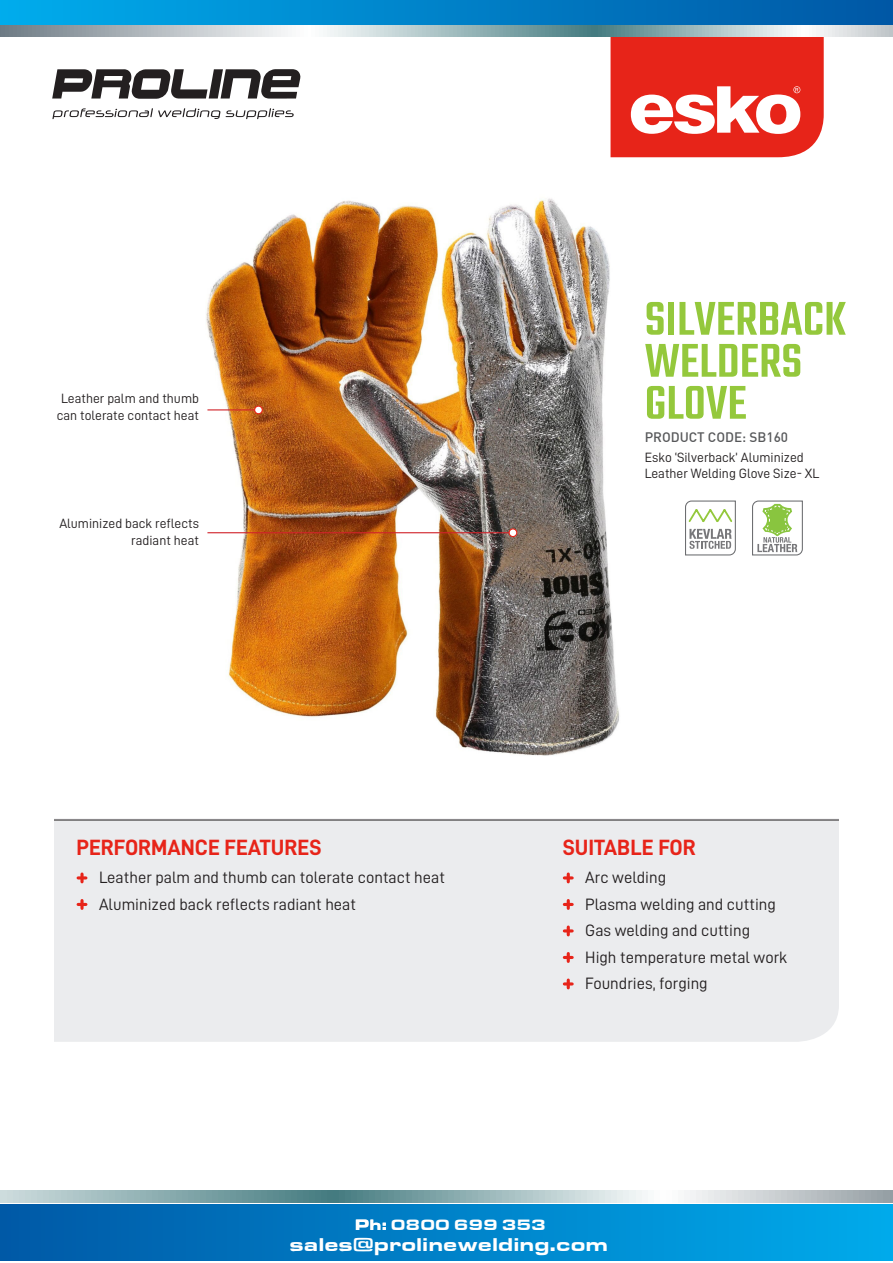
<style>
.page{position:relative;width:893px;height:1263px;background:#fff}
.page>*{position:absolute;margin:0;border:0;box-sizing:border-box;transform-origin:0 0}
.t1{font:500 51.9px/42px "Teko";color:#94c83c}
.t2{font:22.2px "D DIN Bold";color:#e72419}
.t3{font:19.05px "Eurostar Black Extended";color:#fff}
.t4{font:16.5px "D DIN";color:#231f20}
.t5{font:15.45px "Eurostar Black Extended";color:#fff}
.t6{font:13.5px/16.5px "D DIN";color:#231f20}
.t7{font:500 13.5px "DIN";color:#57585a}
</style>
<div class="page">
<img style="left:206px;top:198px;width:413px;height:558px">
<div style="left:54px;top:819px;width:785px;height:223px;background:#ebecee"></div>
<hr style="left:207px;top:532px;width:306px;height:1px;background:#d1232a">
<div style="left:509px;top:529px;width:8px;height:8px;background:#fff;border-radius:50%"></div>
<div style="left:509px;top:528px;width:8px;height:9px;border:1px solid #e72419;border-radius:50%"></div>
<hr style="left:207px;top:409px;width:51px;height:1px;background:#d1232a">
<div style="left:255px;top:406px;width:7px;height:8px;background:#fff;border-radius:50%"></div>
<div style="left:254px;top:405px;width:9px;height:9px;border:1px solid #e72419;border-radius:50%"></div>
<svg style="left:78px;top:874px;width:8px;height:8px"></svg>
<svg style="left:78px;top:900px;width:8px;height:8px"></svg>
<svg style="left:564px;top:874px;width:8px;height:8px"></svg>
<svg style="left:564px;top:900px;width:8px;height:8px"></svg>
<svg style="left:564px;top:927px;width:8px;height:8px"></svg>
<svg style="left:564px;top:953px;width:8px;height:8px"></svg>
<svg style="left:564px;top:980px;width:8px;height:8px"></svg>
<hr style="left:54px;top:820px;width:785px;height:1px;background:#231f20">
<svg style="left:752px;top:500px;width:51px;height:56px"></svg>
<svg style="left:685px;top:500px;width:51px;height:56px"></svg>
<svg style="left:611px;top:36px;width:213px;height:121px"></svg>
<div style="left:1px;top:0;width:892px;height:27px;background:linear-gradient(to right,#00acec,#0057a5)"></div>
<svg style="left:1px;top:25px;width:892px;height:11px;background:#aec0c3"></svg>
<svg style="left:52px;top:108px;width:242px;height:11px"></svg>
<svg style="left:52px;top:69px;width:248px;height:30px"></svg>
<div style="left:0;top:1204px;width:893px;height:56px;background:linear-gradient(to right,#0059a6,#00abeb)"></div>
<svg style="left:0;top:1190px;width:892px;height:13px;background:#a2babd"></svg>
<p class="t6" style="left:57px;top:390px;width:144px;text-align:center">Leather palm and thumb can tolerate contact heat</p>
<p class="t6" style="left:59px;top:515px;width:141px;text-align:right">Aluminized back reflects radiant heat</p>
<p class="t2" style="left:77px;top:835px;width:246px">PERFORMANCE FEATURES</p>
<p class="t4" style="left:99px;top:869px;width:347px">Leather palm and thumb can tolerate contact heat</p>
<p class="t4" style="left:99px;top:895px;width:259px">Aluminized back reflects radiant heat</p>
<p class="t1" style="left:645px;top:302px;width:203px">SILVERBACK<br>WELDERS<br>GLOVE</p>
<p class="t7" style="left:645px;top:428px;width:145px">PRODUCT CODE: SB160</p>
<p class="t6" style="left:645px;top:448px;width:176px">Esko ‘Silverback’ Aluminized<br>Leather Welding Glove Size- XL</p>
<p class="t2" style="left:563px;top:835px;width:135px">SUITABLE FOR</p>
<p class="t4" style="left:585px;top:869px;width:82px">Arc welding</p>
<p class="t4" style="left:585px;top:895px;width:192px">Plasma welding and cutting</p>
<p class="t4" style="left:585px;top:922px;width:166px">Gas welding and cutting</p>
<p class="t4" style="left:585px;top:948px;width:204px">High temperature metal work</p>
<p class="t4" style="left:585px;top:975px;width:124px">Foundries, forging</p>
<p class="t5" style="left:355px;top:1215px;width:193px">Ph: 0800 699 353</p>
<p class="t3" style="left:289px;top:1233px;width:320px">sales@prolinewelding.com</p>
</div>
